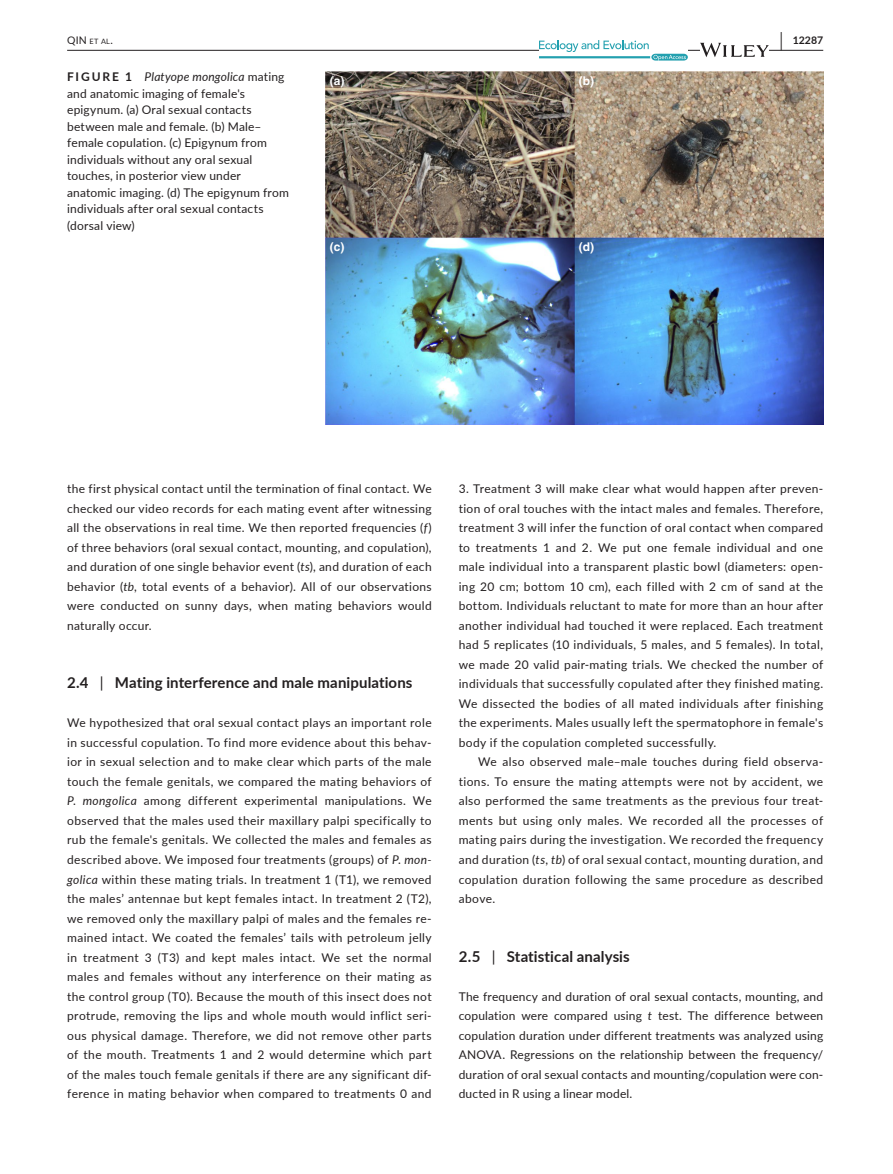
<style>
.page{position:relative;width:893px;height:1174px;background:#fff}
.page>*{position:absolute;margin:0;border:0;box-sizing:border-box;transform-origin:0 0}
.t1{font:700 19.5px "Lato";color:#231f20;scale:.48 1}
.t2{font:700 15px "Lato";letter-spacing:.005em;color:#231f20}
.t3{font:12px/19.5px "Lato";letter-spacing:.015em;color:#231f20;text-align:justify}
.t4{font:700 12px "Helvetica";color:#fff}
.t5{font:10.5px "Lato";color:#231f20}
.t6{font:700 10.5px "Lato";color:#231f20}
.s1{font-size:7.35px}
.s2{font-weight:700}
.s3{font-style:italic}
.s4{font-weight:400}
</style>
<div class="page">
<hr style="left:67px;top:50px;width:756px;height:1px;background:#231f20">
<svg style="left:539px;top:40px;width:149px;height:21px"></svg>
<svg style="left:700px;top:43px;width:69px;height:14px"></svg>
<img style="left:326px;top:72px;width:497px;height:353px">
<h1 class="t1" style="left:780px;top:25px;width:7px">|</h1>
<p class="t5" style="left:67px;top:33px;width:47px">QIN <span class="s1">et al</span>.</p>
<p class="t6" style="left:793px;top:33px;width:32px">12287</p>
<p class="t3" style="left:67px;top:68px;width:223px;line-height:16.5px;text-align:left"><span class="s2">FIGURE 1</span> <span class="s3">Platyope mongolica</span> mating and anatomic imaging of female's epigynum. (a) Oral sexual contacts between male and female. (b) Male– female copulation. (c) Epigynum from individuals without any oral sexual touches, in posterior view under anatomic imaging. (d) The epigynum from individuals after oral sexual contacts (dorsal view)</p>
<p class="t4" style="left:330px;top:74px;width:16px">(a)</p>
<p class="t4" style="left:579px;top:74px;width:17px">(b)</p>
<p class="t4" style="left:330px;top:239px;width:16px">(c)</p>
<p class="t4" style="left:579px;top:239px;width:17px">(d)</p>
<p class="t3" style="left:67px;top:479px;width:366px">the first physical contact until the termination of final contact. We checked our video records for each mating event after witnessing all the observations in real time. We then reported frequencies (<span class="s3">f</span>) of three behaviors (oral sexual contact, mounting, and copulation), and duration of one single behavior event (<span class="s3">ts</span>), and duration of each behavior (<span class="s3">tb</span>, total events of a behavior). All of our observations were conducted on sunny days, when mating behaviors would naturally occur.</p>
<p class="t2" style="left:67px;top:672px;width:347px">2.4 <span class="s4">|</span> Mating interference and male manipulations</p>
<p class="t3" style="left:67px;top:713px;width:366px">We hypothesized that oral sexual contact plays an important role in successful copulation. To find more evidence about this behav&shy;ior in sexual selection and to make clear which parts of the male touch the female genitals, we compared the mating behaviors of <span class="s3">P. mongolica</span> among different experimental manipulations. We observed that the males used their maxillary palpi specifically to rub the female's genitals. We collected the males and females as described above. We imposed four treatments (groups) of <span class="s3">P. mon&shy;golica</span> within these mating trials. In treatment 1 (T1), we removed the males’ antennae but kept females intact. In treatment 2 (T2), we removed only the maxillary palpi of males and the females re&shy;mained intact. We coated the females’ tails with petroleum jelly in treatment 3 (T3) and kept males intact. We set the normal males and females without any interference on their mating as the control group (T0). Because the mouth of this insect does not protrude, removing the lips and whole mouth would inflict seri&shy;ous physical damage. Therefore, we did not remove other parts of the mouth. Treatments 1 and 2 would determine which part of the males touch female genitals if there are any significant dif&shy;ference in mating behavior when compared to treatments 0 and</p>
<p class="t3" style="left:459px;top:479px;width:366px">3. Treatment 3 will make clear what would happen after preven&shy;tion of oral touches with the intact males and females. Therefore, treatment 3 will infer the function of oral contact when compared to treatments 1 and 2. We put one female individual and one male individual into a transparent plastic bowl (diameters: open&shy;ing 20 cm; bottom 10 cm), each filled with 2 cm of sand at the bottom. Individuals reluctant to mate for more than an hour after another individual had touched it were replaced. Each treatment had 5 replicates (10 individuals, 5 males, and 5 females). In total, we made 20 valid pair-mating trials. We checked the number of individuals that successfully copulated after they finished mating.<br>We dissected the bodies of all mated individuals after finishing the experiments. Males usually left the spermatophore in female's body if the copulation completed successfully.</p>
<p class="t3" style="left:459px;top:752px;width:366px;text-indent:20px">We also observed male–male touches during field observa&shy;tions. To ensure the mating attempts were not by accident, we also performed the same treatments as the previous four treat&shy;ments but using only males. We recorded all the processes of mating pairs during the investigation. We recorded the frequency and duration (<span class="s3">ts</span>, <span class="s3">tb</span>) of oral sexual contact, mounting duration, and copulation duration following the same procedure as described above.</p>
<p class="t2" style="left:459px;top:945px;width:173px">2.5 <span class="s4">|</span> Statistical analysis</p>
<p class="t3" style="left:459px;top:986px;width:366px">The frequency and duration of oral sexual contacts, mounting, and copulation were compared using <span class="s3">t</span> test. The difference between copulation duration under different treatments was analyzed using ANOVA. Regressions on the relationship between the frequency/ duration of oral sexual contacts and mounting/copulation were con&shy;ducted in R using a linear model.</p>
</div>
